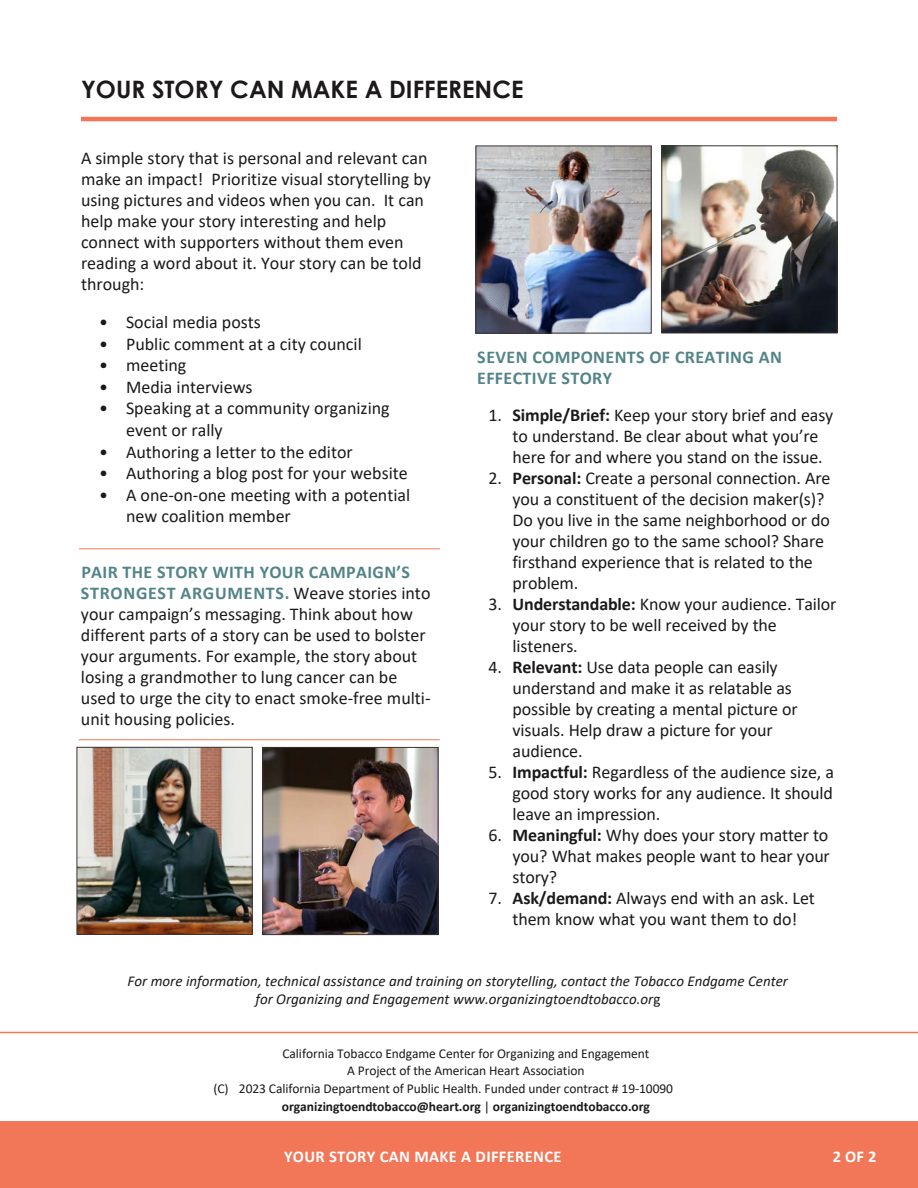
<style>
.page{position:relative;width:918px;height:1188px;background:#fff}
.page>*{position:absolute;margin:0;border:0;box-sizing:border-box;transform-origin:0 0}
.t1{font:700 24px "Century Gothic";color:#1c191b}
.t2{font:18px/21px "Calibri";color:#1c191b}
.t3{font:700 18px/21px "Calibri";letter-spacing:.02em;color:#538488}
.t4{font:700 16.5px "Calibri";letter-spacing:.02em;color:#fff}
.t5{font:700 16.5px "Calibri";color:#fff}
.t6{font:italic 15px/17.5px "Calibri";color:#1c191b;text-align:center}
.t7{font:13.5px "Calibri";letter-spacing:-.005em;color:#1c191b}
.t8{font:700 13.5px "Calibri";color:#1c191b}
.s1{font-weight:700;color:#538488}
.s2{font-weight:700}
.s3{font-style:normal}
.s4{font-weight:400}
</style>
<div class="page">
<div style="left:0;top:1121px;width:918px;height:67px;background:#f27658"></div>
<hr style="left:0;top:1032px;width:918px;height:1px;background:#f27658">
<hr style="left:81px;top:117px;width:756px;height:4px;background:#f27658">
<img style="left:79px;top:749px;width:172px;height:184px">
<div style="left:77px;top:747px;width:176px;height:188px;border:1px solid #393335"></div>
<img style="left:478px;top:148px;width:172px;height:183px">
<div style="left:476px;top:146px;width:176px;height:187px;border:1px solid #393335"></div>
<img style="left:663px;top:147px;width:172px;height:184px">
<div style="left:661px;top:145px;width:176px;height:188px;border:1px solid #393335"></div>
<img style="left:264px;top:749px;width:172px;height:184px">
<div style="left:262px;top:747px;width:176px;height:188px;border:1px solid #393335"></div>
<hr style="left:79px;top:548px;width:361px;height:1px;background:#f27658">
<hr style="left:79px;top:739px;width:361px;height:1px;background:#f27658">
<h1 class="t1" style="left:81px;top:71px;width:444px">YOUR STORY CAN MAKE A DIFFERENCE</h1>
<p class="t2" style="left:81px;top:147px;width:351px">A simple story that is personal and relevant can make an impact! Prioritize visual storytelling by using pictures and videos when you can. It can help make your story interesting and help connect with supporters without them even reading a word about it. Your story can be told through:</p>
<p class="t2" style="left:99px;top:311px;width:163px">• Social media posts</p>
<p class="t2" style="left:99px;top:333px;width:264px">• Public comment at a city council</p>
<p class="t2" style="left:99px;top:354px;width:89px">• meeting</p>
<p class="t2" style="left:99px;top:376px;width:155px">• Media interviews</p>
<p class="t2" style="left:126px;top:397px;width:265px;line-height:21.6px;text-indent:-27px">• Speaking at a community organizing event or rally</p>
<p class="t2" style="left:99px;top:441px;width:255px">• Authoring a letter to the editor</p>
<p class="t2" style="left:99px;top:462px;width:310px">• Authoring a blog post for your website</p>
<p class="t2" style="left:126px;top:484px;width:286px;line-height:21.6px;text-indent:-27px">• A one-on-one meeting with a potential new coalition member</p>
<p class="t2" style="left:81px;top:561px;width:351px"><span class="s1">PAIR THE STORY WITH YOUR CAMPAIGN’S STRONGEST ARGUMENTS.</span> Weave stories into your campaign’s messaging. Think about how different parts of a story can be used to bolster your arguments. For example, the story about losing a grandmother to lung cancer can be used to urge the city to enact smoke-free multi&shy;unit housing policies.</p>
<p class="t3" style="left:477px;top:346px;width:306px">SEVEN COMPONENTS OF CREATING AN<br>EFFECTIVE STORY</p>
<p class="t2" style="left:513px;top:404px;width:322px;text-indent:-24px">1. <span class="s2">Simple/Brief:</span> Keep your story brief and easy to understand. Be clear about what you’re here for and where you stand on the issue.</p>
<p class="t2" style="left:513px;top:467px;width:319px;text-indent:-24px">2. <span class="s2">Personal:</span> Create a personal connection. Are you a constituent of the decision maker(s)?<br>Do you live in the same neighborhood or do your children go to the same school? Share firsthand experience that is related to the problem.</p>
<p class="t2" style="left:513px;top:593px;width:325px;text-indent:-24px">3. <span class="s2">Understandable:</span> Know your audience. Tailor your story to be well received by the listeners.</p>
<p class="t2" style="left:513px;top:656px;width:287px;text-indent:-24px">4. <span class="s2">Relevant:</span> Use data people can easily understand and make it as relatable as possible by creating a mental picture or visuals. Help draw a picture for your audience.</p>
<p class="t2" style="left:513px;top:761px;width:323px;text-align:justify;text-indent:-24px">5. <span class="s2">Impactful:</span> Regardless of the audience size, a good story works for any audience. It should leave an impression.</p>
<p class="t2" style="left:513px;top:824px;width:319px;text-align:justify;text-indent:-24px">6. <span class="s2">Meaningful:</span> Why does your story matter to you? What makes people want to hear your story?</p>
<p class="t2" style="left:489px;top:887px;width:328px;text-align:center">7. <span class="s2">Ask/demand:</span> Always end with an ask. Let them know what you want them to do!</p>
<p class="t6" style="left:128px;top:972px;width:662px">For more information, technical assistance and training on storytelling, contact the Tobacco Endgame Center for Organizing and Engagement www.organizingtoendtobacco.or<span class="s3">g</span></p>
<p class="t7" style="left:282px;top:1044px;width:368px">California Tobacco Endgame Center for Organizing and Engagement</p>
<p class="t7" style="left:347px;top:1061px;width:239px">A Project of the American Heart Association</p>
<p class="t7" style="left:213px;top:1079px;width:461px">(C) 2023 California Department of Public Health. Funded under contract # 19-10090</p>
<p class="t8" style="left:282px;top:1097px;width:370px">organizingtoendtobacco@heart.org <span class="s4">|</span> organizingtoendtobacco.org</p>
<p class="t4" style="left:284px;top:1145px;width:279px">YOUR STORY CAN MAKE A DIFFERENCE</p>
<p class="t5" style="left:833px;top:1145px;width:45px">2 OF 2</p>
</div>
